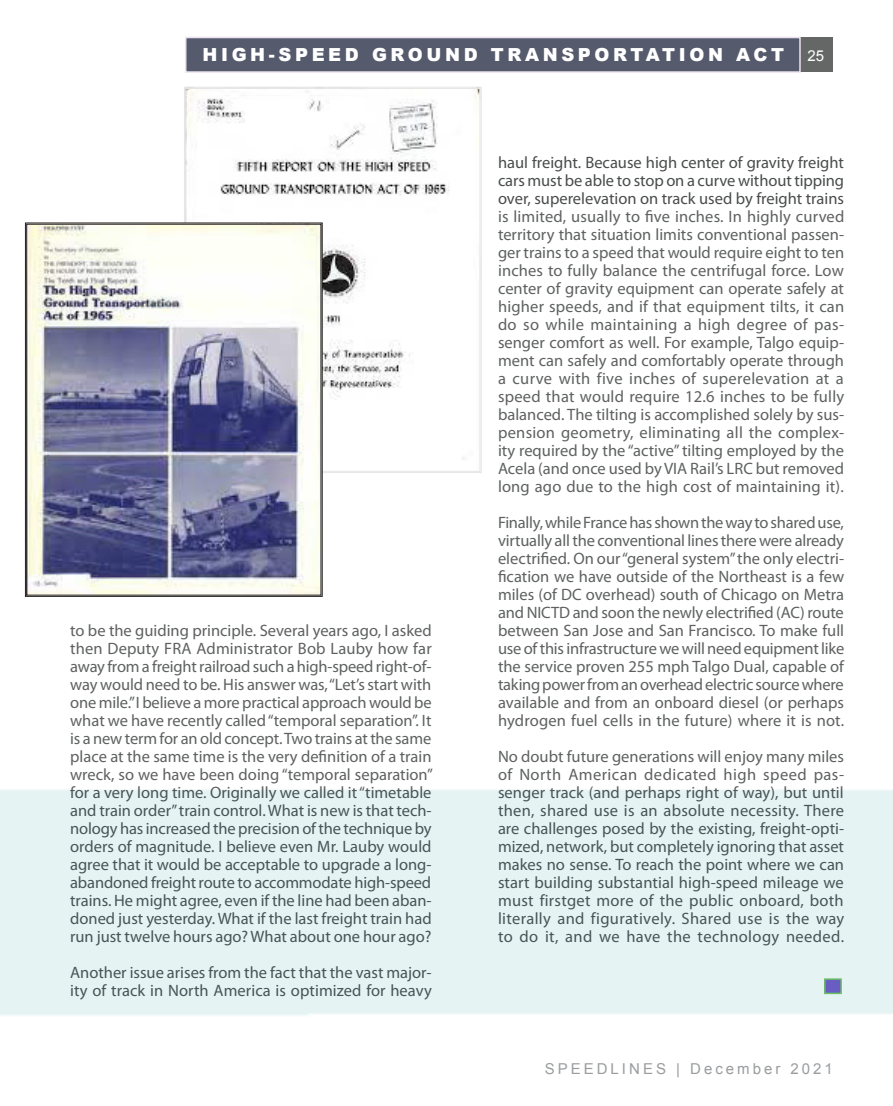
<style>
.page{position:relative;width:893px;height:1106px;background:#fff}
.page>*{position:absolute;margin:0;border:0;box-sizing:border-box;transform-origin:0 0}
.Section_heading_head{font:900 18px "Arial";letter-spacing:.2em;color:#fff}
.Body{font:16.5px/18px "Myriad Pro";letter-spacing:.005em;color:#4a4c4c;text-align:justify}
.Footer_Master_page{font:15px "Arial";letter-spacing:.2em;color:#9a9c9e}
.t1{font:15px "Arial";color:#fff}
</style>
<div class="page">
<div style="left:798px;top:38px;width:35px;height:34px;background:#656666"></div>
<div style="left:186px;top:38px;width:614px;height:34px;background:#555b6d"></div>
<div style="left:185px;top:37px;width:616px;height:36px;border:2px solid #ece1ef"></div>
<img style="left:0;top:208px;width:893px;height:807px">
<svg style="left:184px;top:87px;width:297px;height:386px"></svg>
<svg style="left:25px;top:223px;width:297px;height:373px"></svg>
<div style="left:825px;top:979px;width:16px;height:14px;background:#695cc3"></div>
<div style="left:824px;top:978px;width:18px;height:16px;border:2px solid #6bc067"></div>
<p class="Section_heading_head" style="left:202px;top:42px;width:583px">HIGH-SPEED GROUND TRANSPORTATION ACT</p>
<p class="t1" style="left:807px;top:46px;width:18px">25</p>
<p class="Body" style="left:70px;top:621px;width:364px">to be the guiding principle. Several years ago, I asked then Deputy FRA Administrator Bob Lauby how far away from a freight railroad such a high-speed right-of&shy;way would need to be. His answer was, “Let’s start with one mile.” I believe a more practical approach would be what we have recently called “temporal separation”. It is a new term for an old concept. Two trains at the same place at the same time is the very definition of a train wreck, so we have been doing “temporal separation” for a very long time. Originally we called it “timetable and train order” train control. What is new is that tech&shy;nology has increased the precision of the technique by orders of magnitude. I believe even Mr. Lauby would agree that it would be acceptable to upgrade a long&shy;abandoned freight route to accommodate high-speed trains. He might agree, even if the line had been aban&shy;doned just yesterday. What if the last freight train had run just twelve hours ago? What about one hour ago?</p>
<p class="Body" style="left:70px;top:963px;width:363px">Another issue arises from the fact that the vast major&shy;ity of track in North America is optimized for heavy</p>
<p class="Body" style="left:498px;top:153px;width:348px">haul freight. Because high center of gravity freight cars must be able to stop on a curve without tipping over, superelevation on track used by freight trains is limited, usually to five inches. In highly curved territory that situation limits conventional passen&shy;ger trains to a speed that would require eight to ten inches to fully balance the centrifugal force. Low center of gravity equipment can operate safely at higher speeds, and if that equipment tilts, it can do so while maintaining a high degree of pas&shy;senger comfort as well. For example, Talgo equip&shy;ment can safely and comfortably operate through a curve with five inches of superelevation at a speed that would require 12.6 inches to be fully balanced. The tilting is accomplished solely by sus&shy;pension geometry, eliminating all the complex&shy;ity required by the “active” tilting employed by the Acela (and once used by VIA Rail’s LRC but removed long ago due to the high cost of maintaining it).</p>
<p class="Body" style="left:498px;top:513px;width:348px">Finally, while France has shown the way to shared use, virtually all the conventional lines there were already electrified. On our “general system” the only electri&shy;fication we have outside of the Northeast is a few miles (of DC overhead) south of Chicago on Metra and NICTD and soon the newly electrified (AC) route between San Jose and San Francisco. To make full use of this infrastructure we will need equipment like the service proven 255 mph Talgo Dual, capable of taking power from an overhead electric source where available and from an onboard diesel (or perhaps hydrogen fuel cells in the future) where it is not.</p>
<p class="Body" style="left:498px;top:747px;width:348px">No doubt future generations will enjoy many miles of North American dedicated high speed pas&shy;senger track (and perhaps right of way), but until then, shared use is an absolute necessity. There are challenges posed by the existing, freight-opti&shy;mized, network, but completely ignoring that asset makes no sense. To reach the point where we can start building substantial high-speed mileage we must firstget more of the public onboard, both literally and figuratively. Shared use is the way to do it, and we have the technology needed.</p>
<p class="Footer_Master_page" style="left:545px;top:1059px;width:290px">SPEEDLINES | December 2021</p>
</div>
